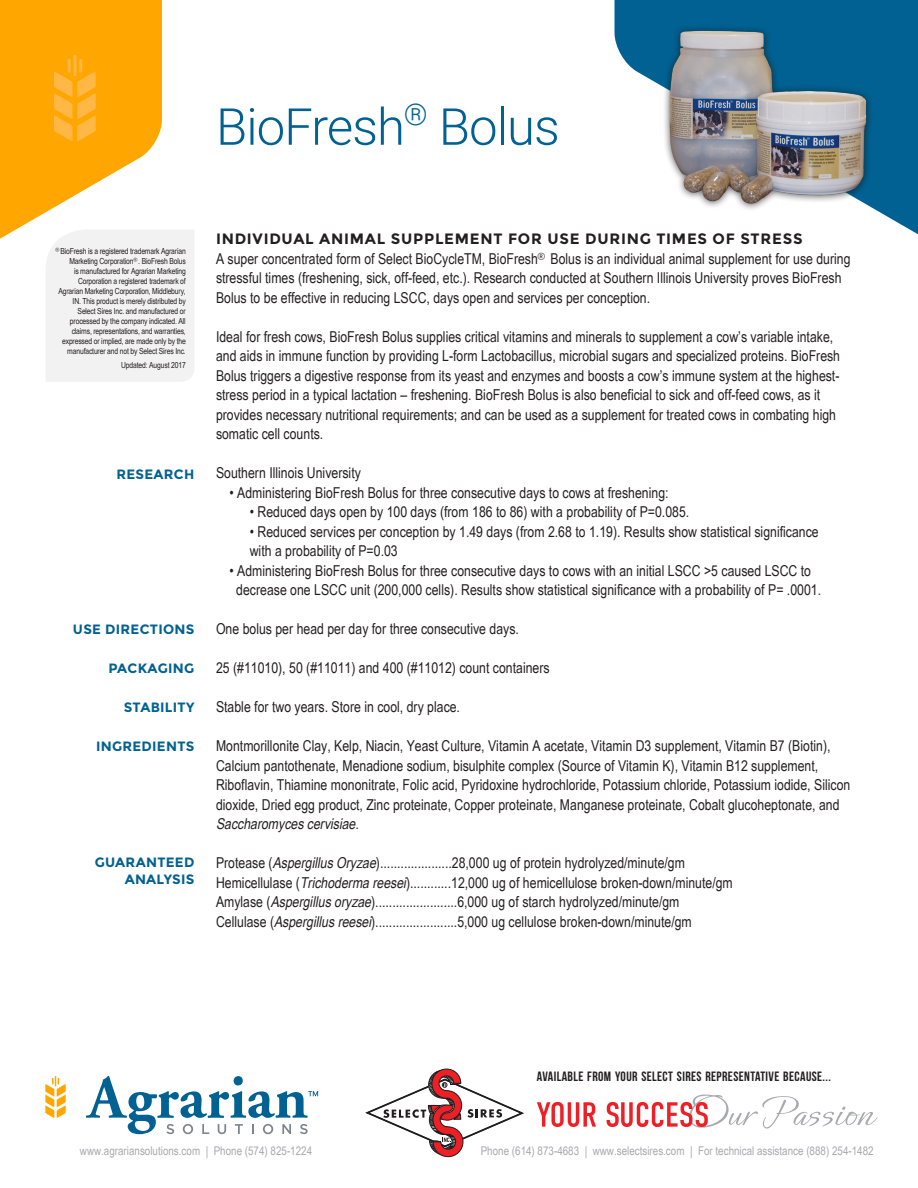
<style>
.page{position:relative;width:918px;height:1188px;background:#fff}
.page>*{position:absolute;margin:0;border:0;box-sizing:border-box;transform-origin:0 0}
.t1{font:300 51px "Roboto";letter-spacing:-.02em;color:#006192}
.t2{font:condensed 15px/19.5px "Helvetica";color:#231f20}
.t3{font:700 15px "Montserrat";letter-spacing:.05em;color:#231f20}
.t4{font:700 13.5px/16.2px "Montserrat";letter-spacing:.02em;color:#006192;text-align:right}
.t5{font:700 13.5px "Bebas Neue";letter-spacing:.03em;color:#231f20}
.t6{font:condensed 12px "Helvetica";color:#a8a9ad}
.t7{font:condensed 8.4px/10.1px "Helvetica";letter-spacing:-.02em;color:#231f20;text-align:right}
.s1{font-style:italic}
</style>
<div class="page">
<svg style="left:0;top:0;width:162px;height:239px;fill:#ffa700"></svg>
<svg style="left:46px;top:51px;width:64px;height:108px;background:#ffab12"></svg>
<svg style="left:615px;top:0;width:303px;height:235px;fill:#006192"></svg>
<svg style="left:45px;top:1076px;width:21px;height:42px"></svg>
<svg style="left:86px;top:1076px;width:232px;height:58px"></svg>
<svg style="left:537px;top:1102px;width:59px;height:25px"></svg>
<svg style="left:607px;top:1094px;width:271px;height:35px"></svg>
<svg style="left:365px;top:1069px;width:159px;height:88px"></svg>
<img style="left:662px;top:24px;width:211px;height:188px">
<div style="left:46px;top:230px;width:148px;height:152px;background:#f3f2f3"></div>
<p class="t1" style="left:216px;top:91px;width:345px">BioFresh<sup>®</sup> Bolus</p>
<p class="t7" style="left:56px;top:246px;width:132px">®BioFresh is a registered trademark Agrarian Marketing Corporation®. BioFresh Bolus<br>is manufactured for Agrarian Marketing Corporation a registered trademark of Agrarian Marketing Corporation, Middlebury, IN. This product is merely distributed by Select Sires Inc. and manufactured or processed by the company indicated. All claims, representations, and warranties, expressed or implied, are made only by the manufacturer and not by Select Sires Inc.</p>
<p class="t7" style="left:121px;top:360px;width:66px">Updated: August 2017</p>
<p class="t4" style="left:116px;top:466px;width:80px">RESEARCH</p>
<p class="t4" style="left:73px;top:621px;width:123px">USE DIRECTIONS</p>
<p class="t4" style="left:108px;top:660px;width:88px">PACKAGING</p>
<p class="t4" style="left:124px;top:699px;width:72px">STABILITY</p>
<p class="t4" style="left:96px;top:738px;width:100px">INGREDIENTS</p>
<p class="t4" style="left:95px;top:855px;width:101px">GUARANTEED<br>ANALYSIS</p>
<p class="t3" style="left:216px;top:230px;width:588px">INDIVIDUAL ANIMAL SUPPLEMENT FOR USE DURING TIMES OF STRESS</p>
<p class="t2" style="left:216px;top:249px;width:636px">A super concentrated form of Select BioCycleTM, BioFresh® Bolus is an individual animal supplement for use during stressful times (freshening, sick, off-feed, etc.). Research conducted at Southern Illinois University proves BioFresh<br>Bolus to be effective in reducing LSCC, days open and services per conception.</p>
<p class="t2" style="left:216px;top:327px;width:626px">Ideal for fresh cows, BioFresh Bolus supplies critical vitamins and minerals to supplement a cow’s variable intake, and aids in immune function by providing L-form Lactobacillus, microbial sugars and specialized proteins. BioFresh Bolus triggers a digestive response from its yeast and enzymes and boosts a cow’s immune system at the highest&shy;stress period in a typical lactation – freshening. BioFresh Bolus is also beneficial to sick and off-feed cows, as it provides necessary nutritional requirements; and can be used as a supplement for treated cows in combating high somatic cell counts.</p>
<p class="t2" style="left:216px;top:463px;width:146px">Southern Illinois University</p>
<p class="t2" style="left:230px;top:483px;width:441px">• Administering BioFresh Bolus for three consecutive days to cows at freshening:</p>
<p class="t2" style="left:250px;top:502px;width:441px">• Reduced days open by 100 days (from 186 to 86) with a probability of P=0.085.</p>
<p class="t2" style="left:250px;top:522px;width:571px">• Reduced services per conception by 1.49 days (from 2.68 to 1.19). Results show statistical significance</p>
<p class="t2" style="left:250px;top:541px;width:150px">with a probability of P=0.03</p>
<p class="t2" style="left:230px;top:561px;width:583px">• Administering BioFresh Bolus for three consecutive days to cows with an initial LSCC &gt;5 caused LSCC to</p>
<p class="t2" style="left:236px;top:580px;width:586px">decrease one LSCC unit (200,000 cells). Results show statistical significance with a probability of P= .0001.</p>
<p class="t2" style="left:216px;top:619px;width:304px">One bolus per head per day for three consecutive days.</p>
<p class="t2" style="left:216px;top:658px;width:335px">25 (#11010), 50 (#11011) and 400 (#11012) count containers</p>
<p class="t2" style="left:216px;top:697px;width:246px">Stable for two years. Store in cool, dry place.</p>
<p class="t2" style="left:216px;top:736px;width:636px">Montmorillonite Clay, Kelp, Niacin, Yeast Culture, Vitamin A acetate, Vitamin D3 supplement, Vitamin B7 (Biotin), Calcium pantothenate, Menadione sodium, bisulphite complex (Source of Vitamin K), Vitamin B12 supplement, Riboflavin, Thiamine mononitrate, Folic acid, Pyridoxine hydrochloride, Potassium chloride, Potassium iodide, Silicon dioxide, Dried egg product, Zinc proteinate, Copper proteinate, Manganese proteinate, Cobalt glucoheptonate, and <span class="s1">Saccharomyces cervisiae</span>.</p>
<p class="t2" style="left:216px;top:853px;width:471px">Protease (<span class="s1">Aspergillus Oryzae</span>).....................28,000 ug of protein hydrolyzed/minute/gm</p>
<p class="t2" style="left:216px;top:873px;width:518px">Hemicellulase (<span class="s1">Trichoderma reesei</span>)............12,000 ug of hemicellulose broken-down/minute/gm</p>
<p class="t2" style="left:216px;top:892px;width:465px">Amylase (<span class="s1">Aspergillus oryzae</span>)........................6,000 ug of starch hydrolyzed/minute/gm</p>
<p class="t2" style="left:216px;top:912px;width:477px">Cellulase (<span class="s1">Aspergillus reesei</span>)........................5,000 ug cellulose broken-down/minute/gm</p>
<p class="t5" style="left:537px;top:1069px;width:296px">AVAILABLE FROM YOUR SELECT SIRES REPRESENTATIVE BECAUSE...</p>
<p class="t6" style="left:80px;top:1144px;width:234px">www.agrariansolutions.com | Phone (574) 825-1224</p>
<p class="t6" style="left:481px;top:1144px;width:394px">Phone (614) 873-4683 | www.selectsires.com | For technical assistance (888) 254-1482</p>
</div>
